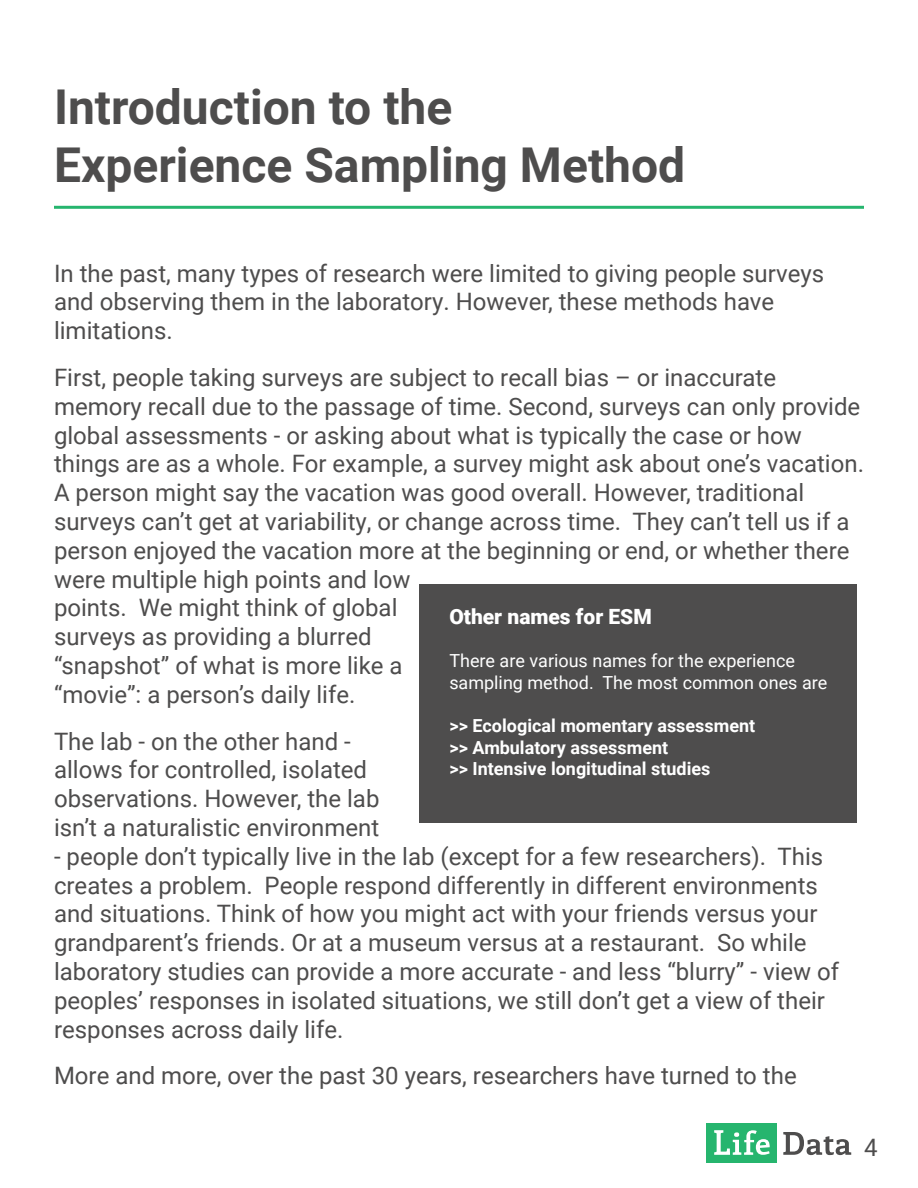
<style>
.page{position:relative;width:918px;height:1188px;background:#fff}
.page>*{position:absolute;margin:0;border:0;box-sizing:border-box;transform-origin:0 0}
.t1{font:700 48px/57.6px "Roboto";color:#4e4d4d}
.t2{font:24px/28.8px "Roboto";color:#4e4d4d}
.t3{font:900 21px "Roboto";color:#fff}
.t4{font:700 18px/21.6px "Roboto";color:#fff}
.t5{font:18px/21.6px "Roboto";color:#fff}
</style>
<div class="page">
<hr style="left:54px;top:206px;width:810px;height:3px;background:#26b56e">
<svg style="left:783px;top:1132px;width:68px;height:23px"></svg>
<div style="left:707px;top:1123px;width:70px;height:39px;background:#26b56e"></div>
<svg style="left:714px;top:1130px;width:56px;height:25px"></svg>
<div style="left:419px;top:585px;width:438px;height:238px;background:#4e4d4d"></div>
<h1 class="t1" style="left:54px;top:76px;width:633px">Introduction to the<br>Experience Sampling Method</h1>
<p class="t2" style="left:54px;top:258px;width:772px">In the past, many types of research were limited to giving people surveys and observing them in the laboratory. However, these methods have limitations.</p>
<p class="t2" style="left:54px;top:362px;width:812px">First, people taking surveys are subject to recall bias – or inaccurate memory recall due to the passage of time. Second, surveys can only provide global assessments - or asking about what is typically the case or how things are as a whole. For example, a survey might ask about one’s vacation.<br>A person might say the vacation was good overall. However, traditional surveys can’t get at variability, or change across time. They can’t tell us if a person enjoyed the vacation more at the beginning or end, or whether there were multiple high points and low<br>points. We might think of global<br>surveys as providing a blurred<br>“snapshot” of what is more like a<br>“movie”: a person’s daily life.</p>
<p class="t2" style="left:54px;top:726px;width:327px">The lab - on the other hand - allows for controlled, isolated observations. However, the lab isn’t a naturalistic environment</p>
<p class="t2" style="left:54px;top:841px;width:787px">- people don’t typically live in the lab (except for a few researchers). This creates a problem. People respond differently in different environments and situations. Think of how you might act with your friends versus your grandparent’s friends. Or at a museum versus at a restaurant. So while laboratory studies can provide a more accurate - and less “blurry” - view of peoples’ responses in isolated situations, we still don’t get a view of their responses across daily life.</p>
<p class="t2" style="left:54px;top:1061px;width:744px">More and more, over the past 30 years, researchers have turned to the</p>
<p class="t3" style="left:449px;top:602px;width:204px">Other names for ESM</p>
<p class="t5" style="left:449px;top:650px;width:379px">There are various names for the experience sampling method. The most common ones are</p>
<p class="t4" style="left:449px;top:714px;width:307px">&gt;&gt; Ecological momentary assessment &gt;&gt; Ambulatory assessment<br>&gt;&gt; Intensive longitudinal studies</p>
<p class="t2" style="left:864px;top:1132px;width:15px">4</p>
</div>
